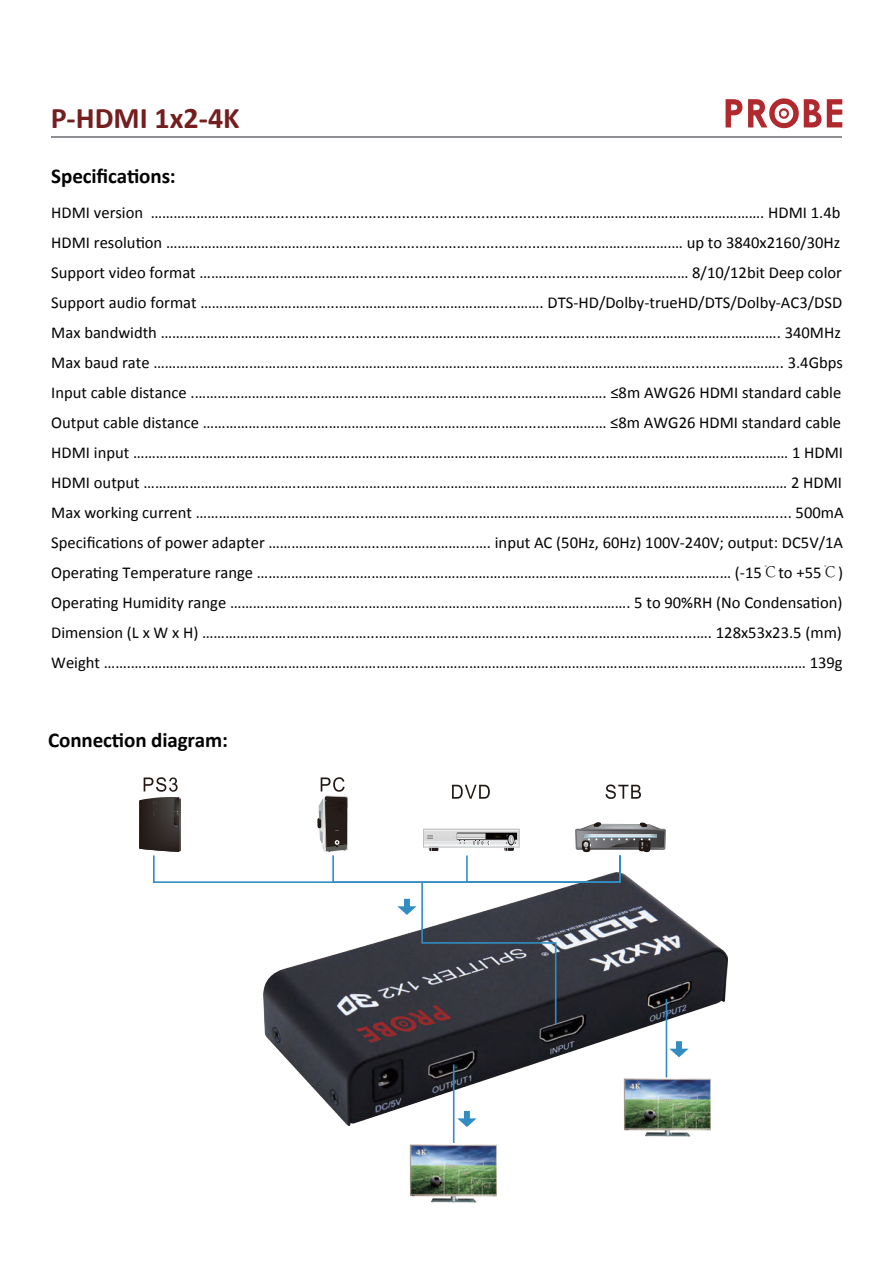
<style>
.page{position:relative;width:893px;height:1263px;background:#fff}
.page>*{position:absolute;margin:0;border:0;box-sizing:border-box;transform-origin:0 0}
.t1{font:700 30px "Calibri";color:#741e20}
.t2{font:700 21.15px "Calibri";letter-spacing:-.005em;color:#030303}
.t3{font:16.65px/30px "Calibri";color:#030303}
.s1{font-family:"Adobe Song Std";font-weight:300}
</style>
<div class="page">
<hr style="left:51px;top:137px;width:791px;height:1px;background:#8d8f92">
<svg style="left:726px;top:98px;width:116px;height:30px"></svg>
<img style="left:263px;top:872px;width:464px;height:253px">
<svg style="left:452px;top:785px;width:38px;height:14px"></svg>
<svg style="left:606px;top:784px;width:35px;height:15px"></svg>
<svg style="left:669px;top:1041px;width:20px;height:16px"></svg>
<div style="left:153px;top:855px;width:468px;height:28px;border:2px solid #318dc2"></div>
<div style="left:332px;top:855px;width:289px;height:28px;border:2px solid #318dc2"></div>
<div style="left:466px;top:855px;width:155px;height:28px;border:2px solid #318dc2"></div>
<svg style="left:397px;top:881px;width:160px;height:144px"></svg>
<img style="left:409px;top:1140px;width:89px;height:63px">
<img style="left:616px;top:1073px;width:102px;height:64px">
<svg style="left:317px;top:777px;width:31px;height:76px"></svg>
<svg style="left:575px;top:822px;width:91px;height:31px"></svg>
<img style="left:425px;top:831px;width:93px;height:14px">
<div style="left:423px;top:829px;width:97px;height:18px;border:1px solid #c0c2c4"></div>
<svg style="left:427px;top:836px;width:12px;height:15px"></svg>
<svg style="left:454px;top:833px;width:63px;height:18px"></svg>
<svg style="left:139px;top:777px;width:42px;height:75px"></svg>
<hr style="left:453px;top:1064px;width:2px;height:79px;background:#318dc2">
<hr style="left:666px;top:999px;width:1px;height:78px;background:#318dc2">
<svg style="left:457px;top:1111px;width:20px;height:16px"></svg>
<h1 class="t1" style="left:51px;top:99px;width:190px">P-HDMI 1x2-4K</h1>
<p class="t2" style="left:51px;top:162px;width:126px">Specifications:</p>
<p class="t3" style="left:51px;top:198px;width:794px">HDMI version ……………………………......................................................................………………..…………………………. HDMI 1.4b HDMI resolution ………………………………..…...............................................................………...……….… up to 3840x2160/30Hz Support video format ……………………………………...............................................................……..……… 8/10/12bit Deep color Support audio format ……………………………...……………………..………….…....……. DTS-HD/Dolby-trueHD/DTS/Dolby-AC3/DSD Max bandwidth ………………………………….....................……………………………….…...……..…………………………………………. 340MHz Max baud rate ……………….…….…………....……………………………………...……………………………………………..............……….. 3.4Gbps Input cable distance .……………………………………...…………………………….…...……...…………. ≤8m AWG26 HDMI standard cable Output cable distance ……………………………………………...…………………………......…………… ≤8m AWG26 HDMI standard cable HDMI input ………………………………………………………...…………………………………………..…....………………………………………… 1 HDMI HDMI output …………………………………..………………………...………………………………………....………………………………………… 2 HDMI Max working current ……………………………………..………………………………………...………………………………….....…………….... 500mA Specifications of power adapter ………………………..…………………….…. input AC (50Hz, 60Hz) 100V-240V; output: DC5V/1A Operating Temperature range …………………………….……………………………………………….…………….….…………… (-15<span class="s1">℃</span>to +55<span class="s1">℃</span>)<br>Operating Humidity range ……………….……………..…………………………...….………………...………. 5 to 90%RH (No Condensation)<br>Dimension (L x W x H) ……………….……………………...…………………………….................…………..………….....…. 128x53x23.5 (mm)<br>Weight …….…..…………………………………..………………………...…………………………………………….……………..…….…………………… 139g</p>
<p class="t2" style="left:48px;top:727px;width:181px">Connection diagram:</p>
</div>
